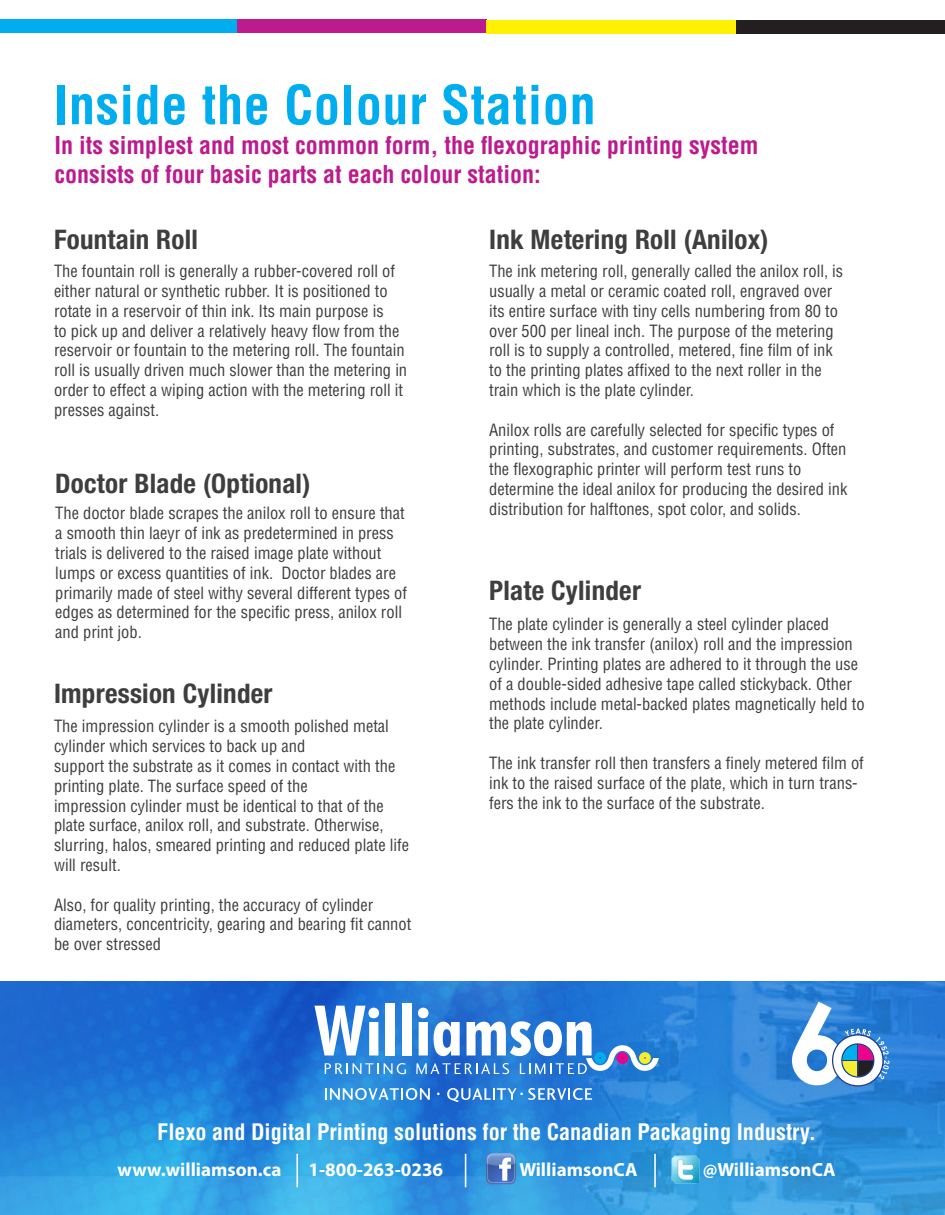
<style>
.page{position:relative;width:945px;height:1215px;background:#fff}
.page>*{position:absolute;margin:0;border:0;box-sizing:border-box;transform-origin:0 0}
.t1{font:700 condensed 52.5px "Helvetica";letter-spacing:.01em;color:#00aeef}
.t2{font:700 condensed 27px "Helvetica Neue LT Std";letter-spacing:.01em;color:#3e3e3f}
.t3{font:700 condensed 24px/28.8px "Helvetica";color:#bc1b8d}
.t4{font:700 condensed 22.2px "Helvetica";color:#fff}
.t5{font:700 19.05px "Myriad Pro";color:#fff}
.t6{font:condensed 16.5px/19.8px "Helvetica";color:#3e3e3f}
</style>
<div class="page">
<img style="left:0;top:982px;width:945px;height:233px">
<svg style="left:314px;top:1006px;width:65px;height:49px"></svg>
<div style="left:386px;top:1003px;width:9px;height:52px;background:#fff"></div>
<div style="left:402px;top:1003px;width:9px;height:52px;background:#fff"></div>
<svg style="left:325px;top:1063px;width:81px;height:11px"></svg>
<svg style="left:325px;top:1088px;width:105px;height:12px"></svg>
<svg style="left:447px;top:1088px;width:145px;height:14px;background:#5e9ce0"></svg>
<svg style="left:416px;top:1008px;width:243px;height:66px"></svg>
<svg style="left:792px;top:1002px;width:98px;height:85px"></svg>
<hr style="left:842px;top:1060px;width:31px;height:1px;background:#223d86">
<hr style="left:857px;top:1044px;width:1px;height:33px;background:#223d86">
<img style="left:485px;top:1154px;width:32px;height:32px">
<img style="left:670px;top:1154px;width:32px;height:32px">
<hr style="left:296px;top:1154px;width:2px;height:33px;background:#fff">
<hr style="left:465px;top:1154px;width:1px;height:33px;background:#fff">
<hr style="left:654px;top:1154px;width:2px;height:33px;background:#fff">
<div style="left:0;top:19px;width:237px;height:14px;background:#00aeef"></div>
<div style="left:237px;top:20px;width:249px;height:13px;background:#bc1b8d"></div>
<div style="left:487px;top:20px;width:249px;height:14px;background:#fff101"></div>
<div style="left:737px;top:20px;width:208px;height:13px;background:#231f20"></div>
<p class="t1" style="left:54px;top:72px;width:544px">Inside the Colour Station</p>
<p class="t3" style="left:54px;top:131px;width:705px">In its simplest and most common form, the flexographic printing system consists of four basic parts at each colour station:</p>
<p class="t2" style="left:54px;top:223px;width:146px">Fountain Roll</p>
<p class="t2" style="left:489px;top:223px;width:281px">Ink Metering Roll (Anilox)</p>
<p class="t6" style="left:54px;top:261px;width:355px">The fountain roll is generally a rubber-covered roll of either natural or synthetic rubber. It is positioned to rotate in a reservoir of thin ink. Its main purpose is<br>to pick up and deliver a relatively heavy flow from the reservoir or fountain to the metering roll. The fountain roll is usually driven much slower than the metering in order to effect a wiping action with the metering roll it presses against.</p>
<p class="t6" style="left:489px;top:261px;width:356px">The ink metering roll, generally called the anilox roll, is usually a metal or ceramic coated roll, engraved over its entire surface with tiny cells numbering from 80 to over 500 per lineal inch. The purpose of the metering roll is to supply a controlled, metered, fine film of ink to the printing plates affixed to the next roller in the train which is the plate cylinder.</p>
<p class="t6" style="left:489px;top:420px;width:359px">Anilox rolls are carefully selected for specific types of printing, substrates, and customer requirements. Often the flexographic printer will perform test runs to</p>
<p class="t6" style="left:489px;top:479px;width:360px">determine the ideal anilox for producing the desired ink distribution for halftones, spot color, and solids.</p>
<p class="t2" style="left:55px;top:467px;width:257px">Doctor Blade (Optional)</p>
<p class="t6" style="left:55px;top:503px;width:353px">The doctor blade scrapes the anilox roll to ensure that a smooth thin laeyr of ink as predetermined in press trials is delivered to the raised image plate without lumps or excess quantities of ink. Doctor blades are primarily made of steel withy several different types of edges as determined for the specific press, anilox roll and print job.</p>
<p class="t2" style="left:489px;top:574px;width:153px">Plate Cylinder</p>
<p class="t6" style="left:489px;top:614px;width:377px">The plate cylinder is generally a steel cylinder placed between the ink transfer (anilox) roll and the impression cylinder. Printing plates are adhered to it through the use of a double-sided adhesive tape called stickyback. Other methods include metal-backed plates magnetically held to the plate cylinder.</p>
<p class="t6" style="left:489px;top:753px;width:376px">The ink transfer roll then transfers a finely metered film of ink to the raised surface of the plate, which in turn trans&shy;fers the ink to the surface of the substrate.</p>
<p class="t2" style="left:54px;top:677px;width:220px">Impression Cylinder</p>
<p class="t6" style="left:54px;top:716px;width:336px">The impression cylinder is a smooth polished metal cylinder which services to back up and</p>
<p class="t6" style="left:54px;top:756px;width:343px">support the substrate as it comes in contact with the printing plate. The surface speed of the</p>
<p class="t6" style="left:54px;top:796px;width:357px">impression cylinder must be identical to that of the plate surface, anilox roll, and substrate. Otherwise, slurring, halos, smeared printing and reduced plate life will result.</p>
<p class="t6" style="left:54px;top:895px;width:359px">Also, for quality printing, the accuracy of cylinder diameters, concentricity, gearing and bearing fit cannot be over stressed</p>
<p class="t4" style="left:157px;top:1118px;width:660px">Flexo and Digital Printing solutions for the Canadian Packaging Industry.</p>
<p class="t5" style="left:118px;top:1157px;width:165px">www.williamson.ca</p>
<p class="t5" style="left:309px;top:1157px;width:136px">1-800-263-0236</p>
<p class="t5" style="left:519px;top:1157px;width:120px">WilliamsonCA</p>
<p class="t5" style="left:703px;top:1157px;width:134px">@WilliamsonCA</p>
</div>
